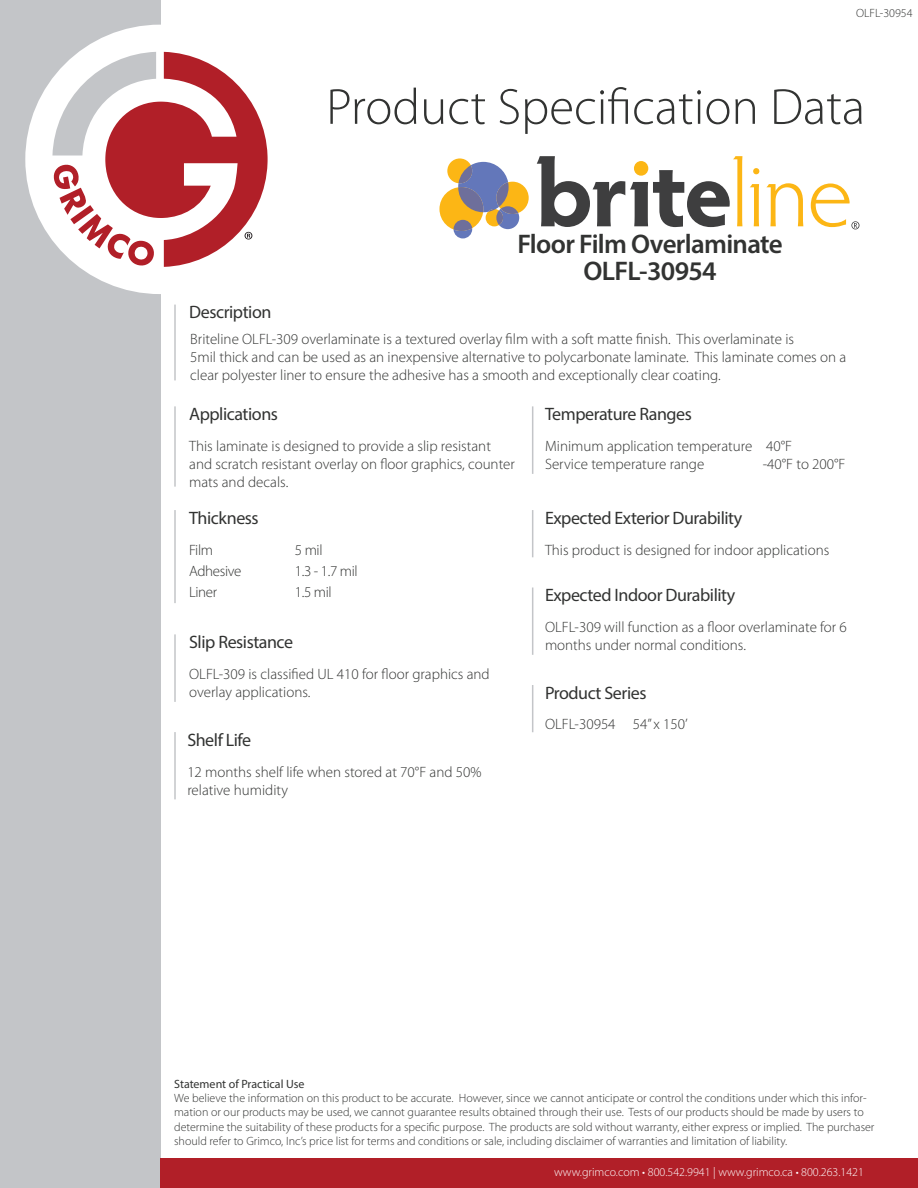
<style>
.page{position:relative;width:918px;height:1188px;background:#fff}
.page>*{position:absolute;margin:0;border:0;box-sizing:border-box;transform-origin:0 0}
.t1{font:300 51px "Myriad Pro";color:#323332}
.t2{font:600 27px "Myriad Pro";letter-spacing:-.025em;color:#323332}
.t3{font:18px "Myriad Pro";letter-spacing:-.025em;color:#323332}
.t4{font:300 15px/18px "Myriad Pro";color:#323332}
.t5{font:300 15px "Myriad Pro";letter-spacing:-.025em;color:#323332}
.t6{font:300 12px/14.4px "Myriad Pro";color:#323332}
.t7{font:300 12px "Myriad Pro";color:#fff}
.t8{font:12px "Myriad Pro";color:#323332}
</style>
<div class="page">
<div style="left:0;top:0;width:160px;height:1188px;background:#c3c5c8"></div>
<div style="left:25px;top:25px;width:270px;height:269px;background:#fff;border-radius:50%"></div>
<div style="left:447px;top:158px;width:25px;height:25px;background:#fcb615;border-radius:50%"></div>
<div style="left:496px;top:182px;width:33px;height:32px;background:#fcb615;border-radius:50%"></div>
<div style="left:439px;top:187px;width:44px;height:44px;background:#fcb615;border-radius:50%"></div>
<svg style="left:454px;top:162px;width:65px;height:76px"></svg>
<svg style="left:537px;top:156px;width:205px;height:71px"></svg>
<svg style="left:750px;top:168px;width:9px;height:58px"></svg>
<svg style="left:766px;top:183px;width:37px;height:43px"></svg>
<svg style="left:811px;top:184px;width:48px;height:45px"></svg>
<div style="left:634px;top:161px;width:14px;height:15px;background:#fcb615;border-radius:50%"></div>
<div style="left:160px;top:1158px;width:758px;height:30px;background:#b11f28"></div>
<hr style="left:174px;top:305px;width:2px;height:75px;background:#c3c5c8">
<hr style="left:174px;top:406px;width:2px;height:81px;background:#c3c5c8">
<hr style="left:174px;top:634px;width:2px;height:68px;background:#c3c5c8">
<hr style="left:174px;top:510px;width:2px;height:93px;background:#c3c5c8">
<hr style="left:532px;top:510px;width:1px;height:47px;background:#c3c5c8">
<hr style="left:532px;top:588px;width:1px;height:67px;background:#c3c5c8">
<hr style="left:174px;top:732px;width:2px;height:67px;background:#c3c5c8">
<svg style="left:52px;top:52px;width:216px;height:215px"></svg>
<hr style="left:532px;top:685px;width:1px;height:47px;background:#c3c5c8">
<hr style="left:532px;top:406px;width:1px;height:68px;background:#c3c5c8">
<p class="t6" style="left:856px;top:5px;width:58px">OLFL-30954</p>
<p class="t1" style="left:326px;top:76px;width:540px">Product Specification Data</p>
<p class="t3" style="left:189px;top:301px;width:84px">Description</p>
<p class="t2" style="left:517px;top:227px;width:267px">Floor Film Overlaminate</p>
<p class="t2" style="left:583px;top:254px;width:135px">OLFL-30954</p>
<p class="t4" style="left:190px;top:330px;width:605px">Briteline OLFL-309 overlaminate is a textured overlay film with a soft matte finish. This overlaminate is</p>
<p class="t4" style="left:190px;top:348px;width:658px">5mil thick and can be used as an inexpensive alternative to polycarbonate laminate. This laminate comes on a clear polyester liner to ensure the adhesive has a smooth and exceptionally clear coating.</p>
<p class="t3" style="left:189px;top:403px;width:90px">Applications</p>
<p class="t4" style="left:189px;top:437px;width:327px">This laminate is designed to provide a slip resistant and scratch resistant overlay on floor graphics, counter mats and decals.</p>
<p class="t3" style="left:189px;top:506px;width:71px">Thickness</p>
<p class="t4" style="left:189px;top:541px;width:25px">Film</p>
<p class="t5" style="left:189px;top:562px;width:54px">Adhesive</p>
<p class="t4" style="left:189px;top:583px;width:30px">Liner</p>
<p class="t4" style="left:295px;top:541px;width:29px">5 mil</p>
<p class="t4" style="left:295px;top:562px;width:64px">1.3 - 1.7 mil</p>
<p class="t4" style="left:295px;top:583px;width:38px">1.5 mil</p>
<p class="t3" style="left:189px;top:631px;width:105px">Slip Resistance</p>
<p class="t4" style="left:189px;top:665px;width:302px">OLFL-309 is classified UL 410 for floor graphics and overlay applications.</p>
<p class="t3" style="left:187px;top:728px;width:65px">Shelf Life</p>
<p class="t4" style="left:187px;top:763px;width:296px">12 months shelf life when stored at 70°F and 50% relative humidity</p>
<p class="t3" style="left:545px;top:403px;width:148px">Temperature Ranges</p>
<p class="t4" style="left:545px;top:437px;width:209px">Minimum application temperature</p>
<p class="t4" style="left:545px;top:455px;width:161px">Service temperature range</p>
<p class="t4" style="left:766px;top:437px;width:27px">40°F</p>
<p class="t4" style="left:763px;top:455px;width:84px">-40°F to 200°F</p>
<p class="t3" style="left:545px;top:506px;width:199px">Expected Exterior Durability</p>
<p class="t4" style="left:545px;top:541px;width:286px">This product is designed for indoor applications</p>
<p class="t3" style="left:545px;top:584px;width:192px">Expected Indoor Durability</p>
<p class="t4" style="left:545px;top:618px;width:303px">OLFL-309 will function as a floor overlaminate for 6 months under normal conditions.</p>
<p class="t3" style="left:545px;top:681px;width:103px">Product Series</p>
<p class="t4" style="left:545px;top:715px;width:72px">OLFL-30954</p>
<p class="t4" style="left:633px;top:715px;width:57px">54” x 150’</p>
<p class="t8" style="left:174px;top:1076px;width:132px">Statement of Practical Use</p>
<p class="t6" style="left:174px;top:1091px;width:702px">We believe the information on this product to be accurate. However, since we cannot anticipate or control the conditions under which this infor&shy;mation or our products may be used, we cannot guarantee results obtained through their use. Tests of our products should be made by users to determine the suitability of these products for a specific purpose. The products are sold without warranty, either express or implied. The purchaser should refer to Grimco, Inc’s price list for terms and conditions or sale, including disclaimer of warranties and limitation of liability.</p>
<p class="t7" style="left:554px;top:1165px;width:311px">www.grimco.com • 800.542.9941 | www.grimco.ca • 800.263.1421</p>
</div>
